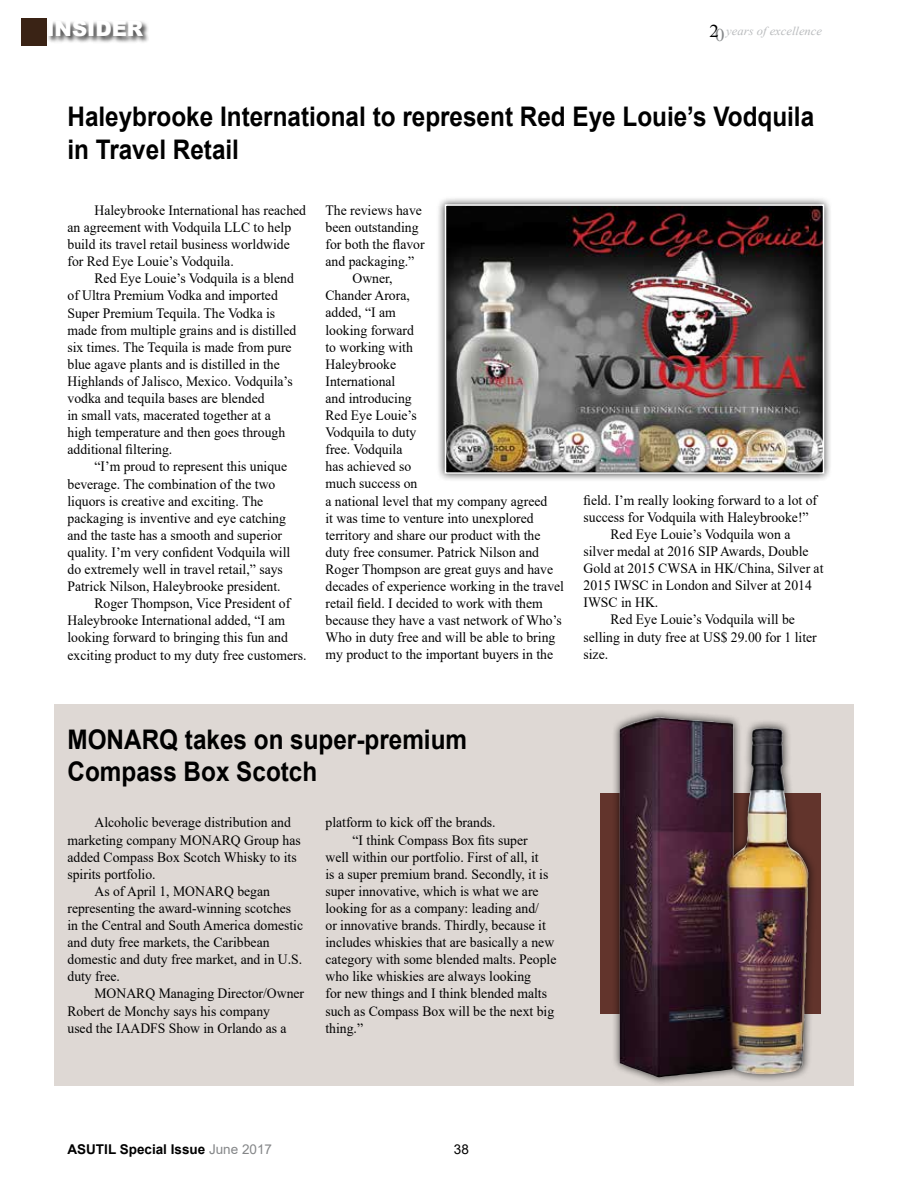
<style>
.page{position:relative;width:918px;height:1188px;background:#fff}
.page>*{position:absolute;margin:0;border:0;box-sizing:border-box;transform-origin:0 0}
.t1{font:700 27px/32.4px "Arial";color:#000;scale:.9 1}
.t2{font:900 21px "Arial";color:#fff}
.t3{font:14.25px/17.1px "Times New Roman";color:#000;scale:.96 1}
.t4{font:700 13.5px "Arial";color:#000}
.t5{font:13.5px "Arial";color:#000}
.t6{font:italic 12px "Times New Roman";color:#babcbe;scale:1.05 1}
.s1{font-style:normal;font-size:18px;color:#000}
.s2{font-style:normal;font-size:18px;color:#86888a}
.s3{font-weight:400;color:#848688}
</style>
<div class="page">
<div style="left:54px;top:704px;width:799px;height:382px;background:#ded8d4"></div>
<div style="left:436px;top:196px;width:396px;height:286px;background:#000;opacity:.75"></div>
<img style="left:448px;top:207px;width:373px;height:264px">
<div style="left:445px;top:204px;width:379px;height:270px;border:2px solid #fff"></div>
<div style="left:21px;top:18px;width:26px;height:27px;background:#3a2315"></div>
<div style="left:47px;top:20px;width:103px;height:24px;background:#000;opacity:.75"></div>
<div style="left:600px;top:793px;width:221px;height:221px;background:#62342c"></div>
<div style="left:611px;top:709px;width:206px;height:377px;background:#000;opacity:.75"></div>
<img style="left:620px;top:717px;width:188px;height:361px">
<h2 class="t2" style="left:46px;top:14px;width:98px">INSIDER</h2>
<p class="t6" style="left:709px;top:23px;width:109px"><span class="s1">2</span><span class="s2">0</span>years of excellence</p>
<h1 class="t1" style="left:68px;top:101px;width:831px">Haleybrooke International to represent Red Eye Louie’s Vodquila in Travel Retail</h1>
<p class="t3" style="left:67px;top:201px;width:250px;text-indent:27px">Haleybrooke International has reached an agreement with Vodquila LLC to help build its travel retail business worldwide for Red Eye Louie’s Vodquila.</p>
<p class="t3" style="left:67px;top:270px;width:240px;text-indent:27px">Red Eye Louie’s Vodquila is a blend of Ultra Premium Vodka and imported Super Premium Tequila. The Vodka is made from multiple grains and is distilled six times. The Tequila is made from pure blue agave plants and is distilled in the Highlands of Jalisco, Mexico. Vodquila’s vodka and tequila bases are blended<br>in small vats, macerated together at a high temperature and then goes through additional filtering.</p>
<p class="t3" style="left:94px;top:458px;width:202px">“I’m proud to represent this unique</p>
<p class="t3" style="left:67px;top:475px;width:218px">beverage. The combination of the two</p>
<p class="t3" style="left:67px;top:492px;width:205px">liquors is creative and exciting. The</p>
<p class="t3" style="left:67px;top:509px;width:229px">packaging is inventive and eye catching</p>
<p class="t3" style="left:67px;top:526px;width:225px">and the taste has a smooth and superior</p>
<p class="t3" style="left:67px;top:543px;width:234px">quality. I’m very confident Vodquila will</p>
<p class="t3" style="left:67px;top:560px;width:226px">do extremely well in travel retail,” says</p>
<p class="t3" style="left:67px;top:577px;width:224px">Patrick Nilson, Haleybrooke president.</p>
<p class="t3" style="left:94px;top:594px;width:206px">Roger Thompson, Vice President of</p>
<p class="t3" style="left:67px;top:612px;width:228px">Haleybrooke International added, “I am</p>
<p class="t3" style="left:67px;top:629px;width:231px">looking forward to bringing this fun and</p>
<p class="t3" style="left:67px;top:646px;width:250px">exciting product to my duty free customers.</p>
<p class="t3" style="left:326px;top:201px;width:102px">The reviews have</p>
<p class="t3" style="left:326px;top:218px;width:98px">been outstanding</p>
<p class="t3" style="left:326px;top:235px;width:105px">for both the flavor</p>
<p class="t3" style="left:326px;top:252px;width:94px">and packaging.”</p>
<p class="t3" style="left:353px;top:270px;width:43px">Owner,</p>
<p class="t3" style="left:326px;top:287px;width:89px">Chander Arora,</p>
<p class="t3" style="left:326px;top:304px;width:75px">added, “I am</p>
<p class="t3" style="left:326px;top:321px;width:94px">looking forward</p>
<p class="t3" style="left:326px;top:338px;width:93px">to working with</p>
<p class="t3" style="left:326px;top:355px;width:75px">Haleybrooke</p>
<p class="t3" style="left:326px;top:372px;width:74px">International</p>
<p class="t3" style="left:326px;top:389px;width:91px">and introducing</p>
<p class="t3" style="left:326px;top:406px;width:96px">Red Eye Louie’s</p>
<p class="t3" style="left:326px;top:423px;width:96px">Vodquila to duty</p>
<p class="t3" style="left:326px;top:441px;width:82px">free. Vodquila</p>
<p class="t3" style="left:326px;top:458px;width:91px">has achieved so</p>
<p class="t3" style="left:326px;top:475px;width:97px">much success on</p>
<p class="t3" style="left:326px;top:492px;width:233px">a national level that my company agreed</p>
<p class="t3" style="left:326px;top:509px;width:218px">it was time to venture into unexplored</p>
<p class="t3" style="left:326px;top:526px;width:225px">territory and share our product with the</p>
<p class="t3" style="left:326px;top:543px;width:224px">duty free consumer. Patrick Nilson and</p>
<p class="t3" style="left:326px;top:560px;width:239px">Roger Thompson are great guys and have</p>
<p class="t3" style="left:326px;top:577px;width:250px">decades of experience working in the travel</p>
<p class="t3" style="left:326px;top:594px;width:228px">retail field. I decided to work with them</p>
<p class="t3" style="left:326px;top:612px;width:248px">because they have a vast network of Who’s</p>
<p class="t3" style="left:326px;top:629px;width:241px">Who in duty free and will be able to bring</p>
<p class="t3" style="left:326px;top:646px;width:239px">my product to the important buyers in the</p>
<p class="t3" style="left:584px;top:491px;width:245px">field. I’m really looking forward to a lot of</p>
<p class="t3" style="left:584px;top:508px;width:236px">success for Vodquila with Haleybrooke!”</p>
<p class="t3" style="left:611px;top:525px;width:189px">Red Eye Louie’s Vodquila won a</p>
<p class="t3" style="left:584px;top:542px;width:236px">silver medal at 2016 SIP Awards, Double</p>
<p class="t3" style="left:584px;top:559px;width:252px">Gold at 2015 CWSA in HK/China, Silver at</p>
<p class="t3" style="left:584px;top:577px;width:239px">2015 IWSC in London and Silver at 2014</p>
<p class="t3" style="left:584px;top:594px;width:79px">IWSC in HK.</p>
<p class="t3" style="left:611px;top:611px;width:194px">Red Eye Louie’s Vodquila will be</p>
<p class="t3" style="left:584px;top:628px;width:245px">selling in duty free at US$ 29.00 for 1 liter</p>
<p class="t3" style="left:584px;top:645px;width:27px">size.</p>
<h1 class="t1" style="left:68px;top:723px;width:446px">MONARQ takes on super-premium<br>Compass Box Scotch</h1>
<p class="t3" style="left:94px;top:814px;width:206px">Alcoholic beverage distribution and</p>
<p class="t3" style="left:67px;top:831px;width:245px">marketing company MONARQ Group has</p>
<p class="t3" style="left:67px;top:848px;width:240px">added Compass Box Scotch Whisky to its</p>
<p class="t3" style="left:67px;top:865px;width:93px">spirits portfolio.</p>
<p class="t3" style="left:94px;top:882px;width:184px">As of April 1, MONARQ began</p>
<p class="t3" style="left:67px;top:899px;width:235px">representing the award-winning scotches</p>
<p class="t3" style="left:67px;top:916px;width:247px">in the Central and South America domestic</p>
<p class="t3" style="left:67px;top:933px;width:212px">and duty free markets, the Caribbean</p>
<p class="t3" style="left:67px;top:950px;width:246px">domestic and duty free market, and in U.S.</p>
<p class="t3" style="left:67px;top:968px;width:56px">duty free.</p>
<p class="t3" style="left:94px;top:985px;width:220px">MONARQ Managing Director/Owner</p>
<p class="t3" style="left:67px;top:1002px;width:212px">Robert de Monchy says his company</p>
<p class="t3" style="left:67px;top:1019px;width:230px">used the IAADFS Show in Orlando as a</p>
<p class="t3" style="left:326px;top:814px;width:179px">platform to kick off the brands.</p>
<p class="t3" style="left:353px;top:831px;width:184px">“I think Compass Box fits super</p>
<p class="t3" style="left:326px;top:848px;width:224px">well within our portfolio. First of all, it</p>
<p class="t3" style="left:326px;top:865px;width:234px">is a super premium brand. Secondly, it is</p>
<p class="t3" style="left:326px;top:882px;width:224px">super innovative, which is what we are</p>
<p class="t3" style="left:326px;top:899px;width:224px">looking for as a company: leading and/</p>
<p class="t3" style="left:326px;top:916px;width:231px">or innovative brands. Thirdly, because it</p>
<p class="t3" style="left:326px;top:933px;width:240px">includes whiskies that are basically a new</p>
<p class="t3" style="left:326px;top:950px;width:242px">category with some blended malts. People</p>
<p class="t3" style="left:326px;top:968px;width:216px">who like whiskies are always looking</p>
<p class="t3" style="left:326px;top:985px;width:232px">for new things and I think blended malts</p>
<p class="t3" style="left:326px;top:1002px;width:240px">such as Compass Box will be the next big</p>
<p class="t3" style="left:326px;top:1019px;width:41px">thing.”</p>
<p class="t4" style="left:68px;top:1140px;width:206px">ASUTIL Special Issue <span class="s3">June 2017</span></p>
<p class="t5" style="left:454px;top:1140px;width:17px">38</p>
</div>
